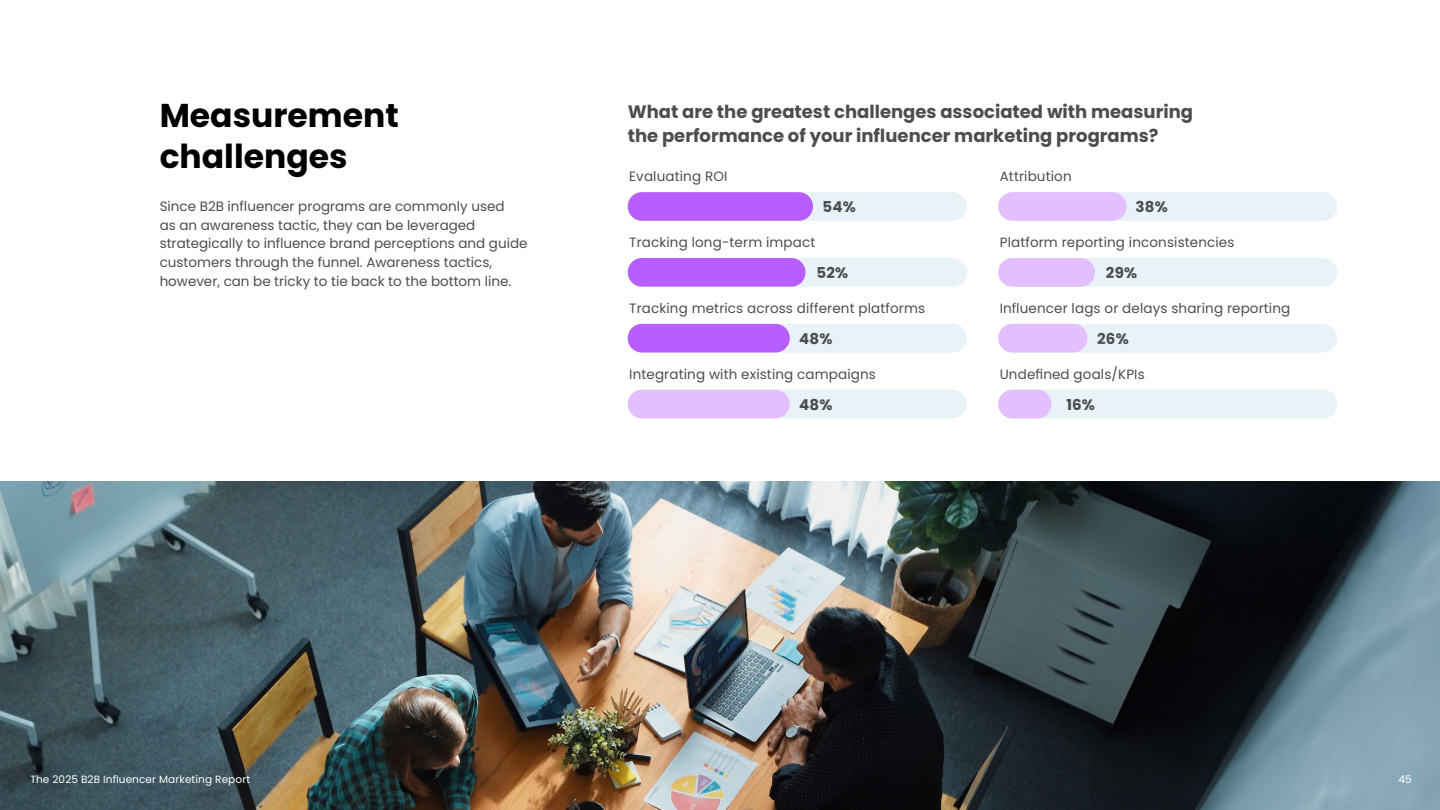
<style>
.page{position:relative;width:1440px;height:810px;background:#fff}
.page>*{position:absolute;margin:0;border:0;box-sizing:border-box;transform-origin:0 0}
.t1{font:700 33px "Poppins";color:#000}
.t2{font:700 18px "Poppins";color:#4d4d4f}
.t3{font:700 15px "Poppins";letter-spacing:.01em;color:#4d4d4f}
.t4{font:13.5px/18.8px "Poppins";letter-spacing:.01em;color:#4d4d4f}
.t5{font:10.5px "Poppins";letter-spacing:.01em;color:#fff}
</style>
<div class="page">
<div style="left:628px;top:192px;width:339px;height:29px;background:#e8f2f7;border-radius:14px"></div>
<div style="left:628px;top:192px;width:185px;height:29px;background:#b85eff;border-radius:14px"></div>
<div style="left:998px;top:192px;width:339px;height:29px;background:#e8f2f7;border-radius:14px"></div>
<div style="left:998px;top:192px;width:128px;height:29px;background:#e3bfff;border-radius:14px"></div>
<div style="left:628px;top:258px;width:339px;height:29px;background:#e8f2f7;border-radius:14px"></div>
<div style="left:628px;top:258px;width:178px;height:29px;background:#b85eff;border-radius:14px"></div>
<div style="left:998px;top:258px;width:339px;height:29px;background:#e8f2f7;border-radius:14px"></div>
<div style="left:998px;top:258px;width:97px;height:29px;background:#e3bfff;border-radius:14px"></div>
<div style="left:628px;top:324px;width:339px;height:29px;background:#e8f2f7;border-radius:14px"></div>
<div style="left:628px;top:324px;width:162px;height:29px;background:#b85eff;border-radius:14px"></div>
<div style="left:998px;top:324px;width:339px;height:29px;background:#e8f2f7;border-radius:14px"></div>
<div style="left:998px;top:324px;width:90px;height:29px;background:#e3bfff;border-radius:14px"></div>
<div style="left:628px;top:390px;width:339px;height:28px;background:#e8f2f7;border-radius:14px"></div>
<div style="left:628px;top:390px;width:162px;height:28px;background:#e3bfff;border-radius:14px"></div>
<div style="left:998px;top:390px;width:339px;height:28px;background:#e8f2f7;border-radius:14px"></div>
<div style="left:998px;top:390px;width:54px;height:28px;background:#e3bfff;border-radius:14px"></div>
<img style="left:0;top:482px;width:1440px;height:328px">
<h1 class="t1" style="left:160px;top:96px;width:241px">Measurement</h1>
<h1 class="t1" style="left:160px;top:137px;width:189px">challenges</h1>
<p class="t4" style="left:160px;top:197px;width:369px">Since B2B influencer programs are commonly used<br>as an awareness tactic, they can be leveraged strategically to influence brand perceptions and guide customers through the funnel. Awareness tactics, however, can be tricky to tie back to the bottom line.</p>
<h2 class="t2" style="left:628px;top:102px;width:567px">What are the greatest challenges associated with measuring</h2>
<h2 class="t2" style="left:628px;top:125px;width:532px">the performance of your influencer marketing programs?</h2>
<p class="t4" style="left:629px;top:167px;width:100px">Evaluating ROI</p>
<p class="t4" style="left:1000px;top:167px;width:73px">Attribution</p>
<p class="t3" style="left:822px;top:198px;width:35px">54%</p>
<p class="t3" style="left:1136px;top:198px;width:34px">38%</p>
<p class="t4" style="left:629px;top:233px;width:188px">Tracking long-term impact</p>
<p class="t3" style="left:817px;top:264px;width:33px">52%</p>
<p class="t4" style="left:1000px;top:233px;width:236px">Platform reporting inconsistencies</p>
<p class="t3" style="left:1106px;top:264px;width:33px">29%</p>
<p class="t4" style="left:629px;top:299px;width:297px">Tracking metrics across different platforms</p>
<p class="t3" style="left:799px;top:330px;width:35px">48%</p>
<p class="t4" style="left:1000px;top:299px;width:292px">Influencer lags or delays sharing reporting</p>
<p class="t3" style="left:1097px;top:330px;width:33px">26%</p>
<p class="t4" style="left:629px;top:365px;width:248px">Integrating with existing campaigns</p>
<p class="t3" style="left:799px;top:396px;width:35px">48%</p>
<p class="t4" style="left:1000px;top:365px;width:147px">Undefined goals/KPIs</p>
<p class="t3" style="left:1066px;top:396px;width:30px">16%</p>
<p class="t5" style="left:30px;top:773px;width:221px">The 2025 B2B Influencer Marketing Report</p>
<p class="t5" style="left:1399px;top:773px;width:15px">45</p>
</div>
